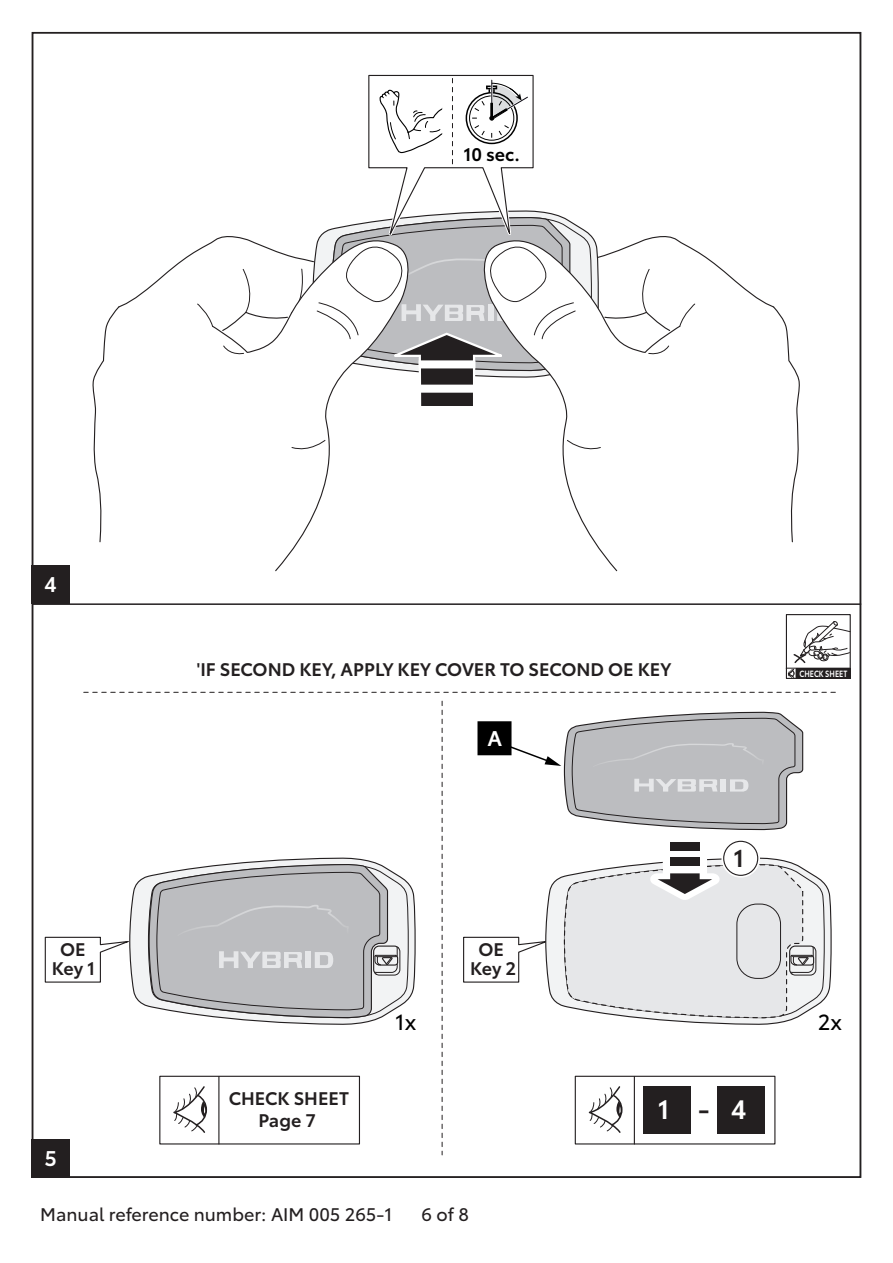
<style>
.page{position:relative;width:893px;height:1263px;background:#fff}
.page>*{position:absolute;margin:0;border:0;box-sizing:border-box;transform-origin:0 0}
.t1{font:600 26.25px "Toyota Type";color:#fff}
.t2{font:600 24px "Toyota Type";color:#231f20}
.t3{font:21.6px "Toyota Type";color:#000}
.t4{font:600 21px "Toyota Type";color:#fff}
.t5{font:600 18px/18.8px "Toyota Type";color:#231f20;text-align:center}
.t6{font:18px "Toyota Type";color:#231f20}
.t7{font:600 18px "Toyota Type";color:#000}
.t8{font:600 9px "Toyota Type";color:#fff;scale:.8 1}
.s1{color:#231f20}
</style>
<div class="page">
<svg style="left:92px;top:74px;width:708px;height:469px"></svg>
<svg style="left:231px;top:857px;width:185px;height:168px"></svg>
<svg style="left:442px;top:701px;width:1px;height:454px"></svg>
<svg style="left:84px;top:692px;width:752px;height:1px"></svg>
<svg style="left:647px;top:883px;width:185px;height:142px"></svg>
<svg style="left:463px;top:711px;width:362px;height:308px"></svg>
<div style="left:736px;top:904px;width:45px;height:75px;border:1px solid #231f20;border-radius:20px"></div>
<div style="left:721px;top:839px;width:39px;height:39px;border:4px solid #fff;border-radius:50%"></div>
<div style="left:724px;top:841px;width:34px;height:34px;background:#fff;border-radius:50%"></div>
<div style="left:723px;top:841px;width:35px;height:35px;border:1px solid #231f20;border-radius:50%"></div>
<svg style="left:44px;top:863px;width:365px;height:156px"></svg>
<div style="left:574px;top:1075px;width:202px;height:70px;border:3px solid #fff"></div>
<div style="left:575px;top:1076px;width:200px;height:68px;background:#fff"></div>
<div style="left:575px;top:1076px;width:200px;height:69px;border:1px solid #231f20"></div>
<hr style="left:634px;top:1076px;width:1px;height:68px;background:#231f20">
<svg style="left:588px;top:1086px;width:35px;height:47px"></svg>
<div style="left:643px;top:1086px;width:48px;height:48px;background:#231f20"></div>
<div style="left:717px;top:1086px;width:47px;height:48px;background:#231f20"></div>
<div style="left:158px;top:1075px;width:203px;height:70px;border:3px solid #fff"></div>
<div style="left:160px;top:1076px;width:199px;height:68px;background:#fff"></div>
<div style="left:159px;top:1076px;width:201px;height:69px;border:1px solid #231f20"></div>
<hr style="left:218px;top:1076px;width:1px;height:68px;background:#231f20">
<svg style="left:173px;top:1086px;width:35px;height:47px"></svg>
<hr style="left:33px;top:603px;width:828px;height:2px;background:#231f20">
<div style="left:32px;top:566px;width:38px;height:38px;background:#231f20"></div>
<div style="left:32px;top:1140px;width:38px;height:38px;background:#231f20"></div>
<div style="left:786px;top:614px;width:65px;height:65px;border:1px solid #231f20"></div>
<svg style="left:788px;top:620px;width:63px;height:58px"></svg>
<hr style="left:786px;top:668px;width:64px;height:1px;background:#231f20">
<div style="left:796px;top:668px;width:54px;height:10px;background:#231f20"></div>
<p class="t7" style="left:463px;top:144px;width:58px">10 sec.</p>
<p class="t4" style="left:45px;top:572px;width:14px">4</p>
<p class="t5" style="left:196px;top:660px;width:476px">'IF SECOND KEY, APPLY KEY COVER TO SECOND OE KEY</p>
<p class="t4" style="left:487px;top:726px;width:16px">A</p>
<p class="t5" style="left:52px;top:940px;width:45px">OE<br>Key 1</p>
<p class="t5" style="left:470px;top:940px;width:47px">OE<br>Key 2</p>
<p class="t8" style="left:799px;top:668px;width:61px">CHECK SHEET</p>
<h2 class="t2" style="left:733px;top:844px;width:12px">1</h2>
<p class="t4" style="left:45px;top:1146px;width:14px">5</p>
<p class="t5" style="left:229px;top:1088px;width:122px;line-height:21.6px">CHECK SHEET<br>Page 7</p>
<p class="t3" style="left:395px;top:1014px;width:23px">1x</p>
<p class="t3" style="left:818px;top:1014px;width:26px">2x</p>
<h1 class="t1" style="left:658px;top:1095px;width:90px">1 <span class="s1">-</span>4</h1>
<p class="t6" style="left:40px;top:1206px;width:354px">Manual reference number: AIM 005 265-1</p>
<p class="t6" style="left:422px;top:1206px;width:49px">6 of 8</p>
</div>
